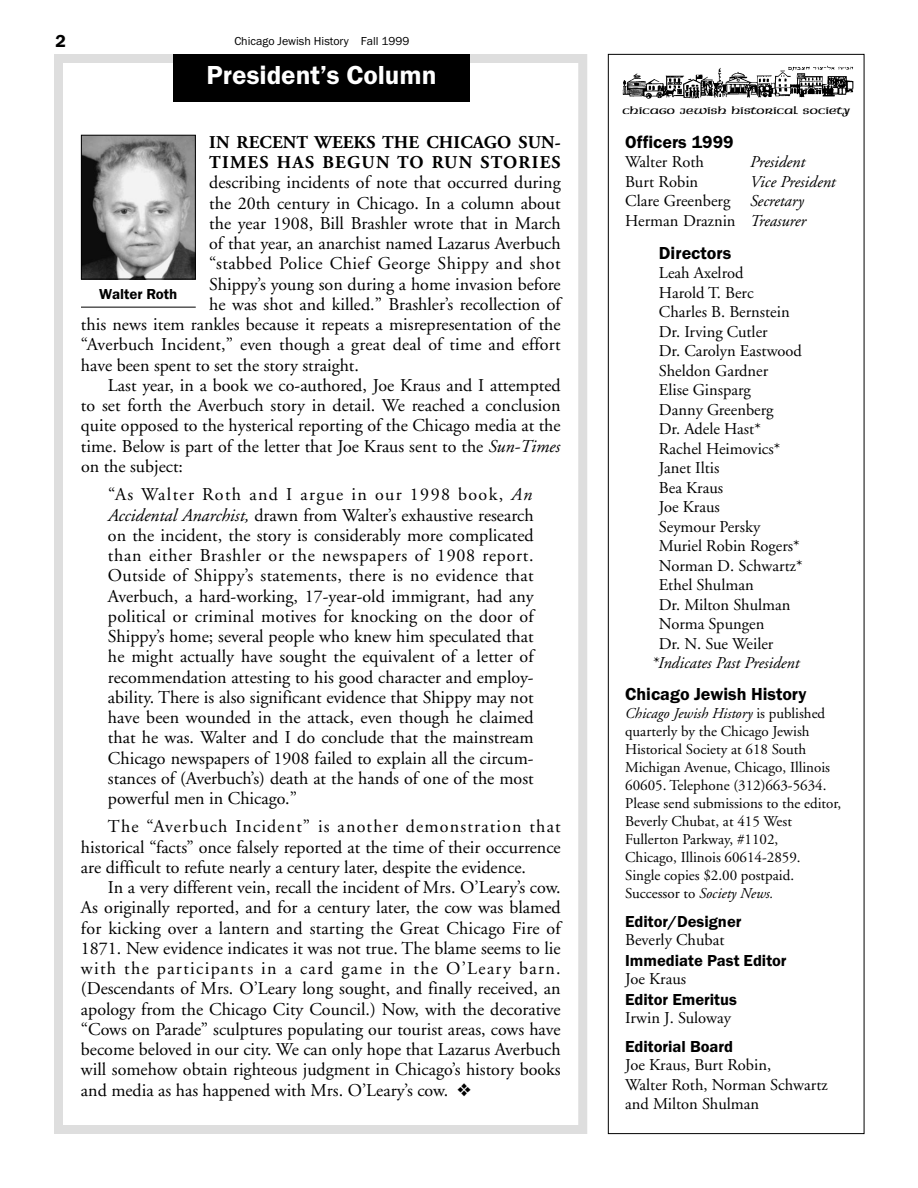
<style>
.page{position:relative;width:918px;height:1188px;background:#fff}
.page>*{position:absolute;margin:0;border:0;box-sizing:border-box;transform-origin:0 0}
.t1{font:600 27px "Franklin Got ITC";color:#fff}
.t2{font:18px/20.2px "Adobe Garamond";color:#000;text-align:justify}
.t3{font:700 18px/20.2px "Adobe Garamond";letter-spacing:.005em;color:#000}
.t4{font:600 18px "Franklin Got ITC";color:#000}
.t5{font:18px "Adobe Garamond";letter-spacing:.025em;color:#000}
.t6{font:16.5px/19.5px "Adobe Garamond";color:#000}
.t7{font:italic 16.5px/19.5px "Adobe Garamond";color:#000}
.t8{font:600 16.5px "Franklin Got ITC";color:#000}
.t9{font:15px/18px "Adobe Garamond";color:#000}
.t10{font:600 15px "Franklin Got ITC";color:#000}
.t11{font:12px "Neue Hammer Unziale Two";letter-spacing:-.02em;color:#000}
.t12{font:12px "Franklin Got ITC";color:#000}
.s1{font-style:italic}
.s2{font-style:normal}
</style>
<div class="page">
<img style="left:622px;top:65px;width:232px;height:34px">
<div style="left:54px;top:54px;width:533px;height:1080px;border:9px solid #dedede"></div>
<div style="left:173px;top:54px;width:297px;height:47px;background:#000"></div>
<img style="left:83px;top:137px;width:111px;height:140px">
<div style="left:81px;top:135px;width:115px;height:144px;border:1px solid #000"></div>
<hr style="left:81px;top:307px;width:115px;height:1px;background:#000">
<p class="t4" style="left:56px;top:36px;width:12px">2</p>
<p class="t12" style="left:234px;top:37px;width:177px">Chicago Jewish History Fall 1999</p>
<h1 class="t1" style="left:207px;top:67px;width:231px">President’s Column</h1>
<p class="t3" style="left:209px;top:134px;width:353px">IN RECENT WEEKS THE CHICAGO SUN-<br>TIMES HAS BEGUN TO RUN STORIES</p>
<p class="t2" style="left:209px;top:174px;width:353px">describing incidents of note that occurred during</p>
<p class="t2" style="left:209px;top:195px;width:353px">the 20th century in Chicago. In a column about</p>
<p class="t2" style="left:209px;top:215px;width:353px">the year 1908, Bill Brashler wrote that in March</p>
<p class="t2" style="left:209px;top:235px;width:353px">of that year, an anarchist named Lazarus Averbuch</p>
<p class="t5" style="left:209px;top:257px;width:353px">“stabbed Police Chief George Shippy and shot</p>
<p class="t2" style="left:209px;top:276px;width:353px">Shippy’s young son during a home invasion before</p>
<p class="t2" style="left:209px;top:296px;width:353px">he was shot and killed.” Brashler’s recollection of</p>
<p class="t2" style="left:81px;top:316px;width:481px">this news item rankles because it repeats a misrepresentation of the</p>
<p class="t2" style="left:81px;top:336px;width:481px">“Averbuch Incident,” even though a great deal of time and effort</p>
<p class="t2" style="left:81px;top:357px;width:279px">have been spent to set the story straight.</p>
<p class="t2" style="left:108px;top:377px;width:454px">Last year, in a book we co-authored, Joe Kraus and I attempted</p>
<p class="t2" style="left:81px;top:397px;width:481px">to set forth the Averbuch story in detail. We reached a conclusion</p>
<p class="t2" style="left:81px;top:417px;width:481px">quite opposed to the hysterical reporting of the Chicago media at the</p>
<p class="t2" style="left:81px;top:438px;width:481px">time. Below is part of the letter that Joe Kraus sent to the <span class="s1">Sun-Times</span></p>
<p class="t2" style="left:81px;top:458px;width:104px">on the subject:</p>
<p class="t2" style="left:108px;top:486px;width:427px">“As Walter Roth and I argue in our 1998 book, <span class="s1">An Accidental Anarchist,</span> drawn from Walter’s exhaustive research on the incident, the story is considerably more complicated than either Brashler or the newspapers of 1908 report.<br>Outside of Shippy’s statements, there is no evidence that Averbuch, a hard-working, 17-year-old immigrant, had any political or criminal motives for knocking on the door of Shippy’s home; several people who knew him speculated that he might actually have sought the equivalent of a letter of recommendation attesting to his good character and employ&shy;ability. There is also significant evidence that Shippy may not have been wounded in the attack, even though he claimed that he was. Walter and I do conclude that the mainstream Chicago newspapers of 1908 failed to explain all the circum&shy;stances of (Averbuch’s) death at the hands of one of the most powerful men in Chicago.”</p>
<p class="t2" style="left:81px;top:818px;width:481px;text-indent:27px">The “Averbuch Incident” is another demonstration that historical “facts” once falsely reported at the time of their occurrence are difficult to refute nearly a century later, despite the evidence.</p>
<p class="t2" style="left:81px;top:879px;width:481px;text-indent:27px">In a very different vein, recall the incident of Mrs. O’Leary’s cow.<br>As originally reported, and for a century later, the cow was blamed for kicking over a lantern and starting the Great Chicago Fire of 1871. New evidence indicates it was not true. The blame seems to lie with the participants in a card game in the O’Leary barn. (Descendants of Mrs. O’Leary long sought, and finally received, an apology from the Chicago City Council.) Now, with the decorative “Cows on Parade” sculptures populating our tourist areas, cows have become beloved in our city. We can only hope that Lazarus Averbuch will somehow obtain righteous judgment in Chicago’s history books and media as has happened with Mrs. O’Leary’s cow. ❖</p>
<p class="t10" style="left:99px;top:289px;width:80px">Walter Roth</p>
<p class="t11" style="left:622px;top:103px;width:230px">chicago jewish historical society</p>
<p class="t4" style="left:625px;top:136px;width:110px">Officers 1999</p>
<p class="t6" style="left:625px;top:154px;width:80px">Walter Roth</p>
<p class="t7" style="left:750px;top:154px;width:57px">President</p>
<p class="t6" style="left:625px;top:173px;width:75px">Burt Robin</p>
<p class="t7" style="left:625px;top:173px;width:212px;text-indent:125px">Vice President<br><span class="s2">Clare Greenberg</span> Secretary<br><span class="s2">Herman Draznin</span> Treasurer</p>
<p class="t4" style="left:659px;top:247px;width:74px">Directors</p>
<p class="t6" style="left:659px;top:265px;width:145px">Leah Axelrod<br>Harold T. Berc<br>Charles B. Bernstein<br>Dr. Irving Cutler<br>Dr. Carolyn Eastwood<br>Sheldon Gardner<br>Elise Ginsparg<br>Danny Greenberg<br>Dr. Adele Hast*<br>Rachel Heimovics*<br>Janet Iltis<br>Bea Kraus<br>Joe Kraus<br>Seymour Persky<br>Muriel Robin Rogers*<br>Norman D. Schwartz*<br>Ethel Shulman<br>Dr. Milton Shulman<br>Norma Spungen<br>Dr. N. Sue Weiler</p>
<p class="t7" style="left:652px;top:655px;width:150px">*Indicates Past President</p>
<p class="t4" style="left:625px;top:688px;width:183px">Chicago Jewish History</p>
<p class="t9" style="left:625px;top:705px;width:218px"><span class="s1">Chicago Jewish History</span> is published quarterly by the Chicago Jewish<br>Historical Society at 618 South<br>Michigan Avenue, Chicago, Illinois<br>60605. Telephone (312)663-5634.<br>Please send submissions to the editor,<br>Beverly Chubat, at 415 West<br>Fullerton Parkway, #1102,<br>Chicago, Illinois 60614-2859.<br>Single copies $2.00 postpaid.<br>Successor to <span class="s1">Society News.</span></p>
<p class="t8" style="left:625px;top:916px;width:118px">Editor/Designer</p>
<p class="t6" style="left:625px;top:931px;width:101px">Beverly Chubat</p>
<p class="t8" style="left:625px;top:955px;width:163px">Immediate Past Editor</p>
<p class="t6" style="left:625px;top:970px;width:62px">Joe Kraus</p>
<p class="t8" style="left:625px;top:994px;width:113px">Editor Emeritus</p>
<p class="t6" style="left:625px;top:1009px;width:107px">Irwin J. Suloway</p>
<p class="t8" style="left:625px;top:1041px;width:110px">Editorial Board</p>
<p class="t6" style="left:625px;top:1057px;width:204px">Joe Kraus, Burt Robin,<br>Walter Roth, Norman Schwartz and Milton Shulman</p>
</div>
